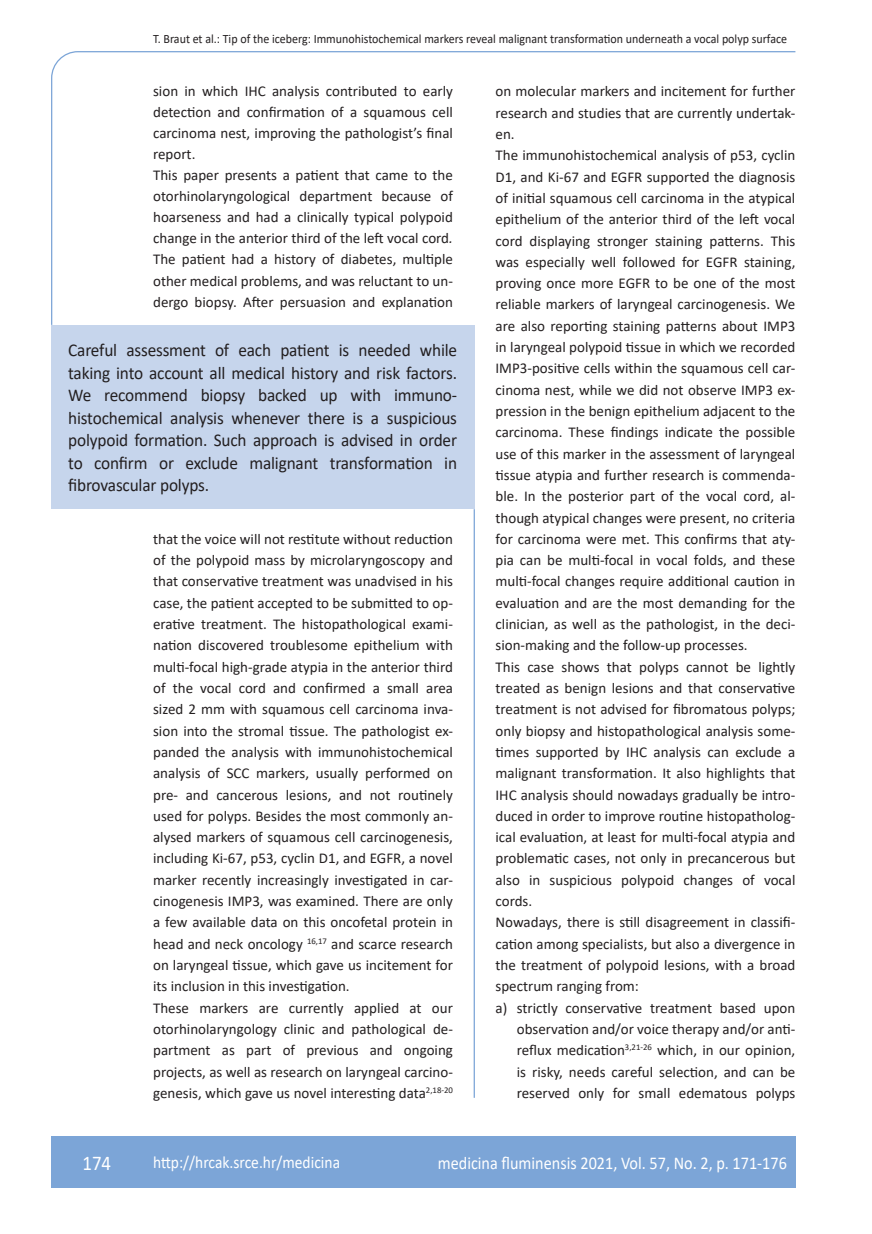
<style>
.page{position:relative;width:872px;height:1234px;background:#fff}
.page>*{position:absolute;margin:0;border:0;box-sizing:border-box;transform-origin:0 0}
.t1{font:21px "Calibri";color:#fff;scale:.9 1}
.anterfile{font:18px/22.5px "Calibri";letter-spacing:-.01em;color:#231f20;text-align:justify;scale:.96 1}
.t2{font:18px "Calibri";color:#fff;scale:.9 1}
.t3{font:17.25px "Calibri";color:#fff;scale:.9 1}
.osnovni_tekst_engl{font:15px/21.3px "Calibri";color:#231f20;text-align:justify}
.glava{font:12.75px "Calibri";color:#231f20;scale:.94 1}
.s1{font-style:italic}
</style>
<div class="page">
<svg style="left:51px;top:51px;width:745px;height:275px"></svg>
<hr style="left:473px;top:509px;width:2px;height:588px;background:#7ca5d7">
<div style="left:51px;top:1135px;width:744px;height:51px;background:#7ca5d7"></div>
<div style="left:51px;top:325px;width:423px;height:184px;background:#c6d5ec"></div>
<p class="glava" style="left:153px;top:29px;width:676px">T. Braut et al.: Tip of the iceberg: Immunohistochemical markers reveal malignant transformation underneath a vocal polyp surface</p>
<p class="osnovni_tekst_engl" style="left:153px;top:80px;width:301px">sion in which IHC analysis contributed to early detection and confirmation of a squamous cell carcinoma nest, improving the pathologist’s final report.</p>
<p class="osnovni_tekst_engl" style="left:153px;top:164px;width:301px">This paper presents a patient that came to the otorhinolaryngological department because of hoarseness and had a clinically typical polypoid change in the anterior third of the left vocal cord<span class="s1">.<br></span>The patient had a history of diabetes, multiple other medical problems, and was reluctant to un&shy;dergo biopsy. After persuasion and explanation</p>
<p class="anterfile" style="left:68px;top:338px;width:407px">Careful assessment of each patient is needed while taking into account all medical history and risk factors.<br>We recommend biopsy backed up with immuno&shy;histochemical analysis whenever there is a suspicious polypoid formation. Such approach is advised in order to confirm or exclude malignant transformation in fibrovascular polyps.</p>
<p class="osnovni_tekst_engl" style="left:153px;top:527px;width:301px">that the voice will not restitute without reduction of the polypoid mass by microlaryngoscopy and that conservative treatment was unadvised in his case, the patient accepted to be submitted to op&shy;erative treatment. The histopathological exami&shy;nation discovered troublesome epithelium with multi-focal high-grade atypia in the anterior third of the vocal cord and confirmed a small area sized 2 mm with squamous cell carcinoma inva&shy;sion into the stromal tissue. The pathologist ex&shy;panded the analysis with immunohistochemical analysis of SCC markers, usually performed on pre- and cancerous lesions, and not routinely used for polyps. Besides the most commonly an&shy;alysed markers of squamous cell carcinogenesis, including Ki-67, p53, cyclin D1, and EGFR, a novel marker recently increasingly investigated in car&shy;cinogenesis IMP3, was examined. There are only a few available data on this oncofetal protein in head and neck oncology <sup>16,17</sup> and scarce research on laryngeal tissue, which gave us incitement for its inclusion in this investigation.</p>
<p class="osnovni_tekst_engl" style="left:153px;top:996px;width:301px">These markers are currently applied at our otorhinolaryngology clinic and pathological de&shy;partment as part of previous and ongoing projects, as well as research on laryngeal carcino&shy;genesis, which gave us novel interesting data<sup>2,18-20</sup></p>
<p class="osnovni_tekst_engl" style="left:495px;top:80px;width:301px">on molecular markers and incitement for further research and studies that are currently undertak&shy;en.</p>
<p class="osnovni_tekst_engl" style="left:495px;top:144px;width:301px">The immunohistochemical analysis of p53, cyclin D1, and Ki-67 and EGFR supported the diagnosis of initial squamous cell carcinoma in the atypical epithelium of the anterior third of the left vocal cord displaying stronger staining patterns. This was especially well followed for EGFR staining, proving once more EGFR to be one of the most reliable markers of laryngeal carcinogenesis. We are also reporting staining patterns about IMP3 in laryngeal polypoid tissue in which we recorded IMP3-positive cells within the squamous cell car&shy;cinoma nest, while we did not observe IMP3 ex&shy;pression in the benign epithelium adjacent to the carcinoma. These findings indicate the possible use of this marker in the assessment of laryngeal tissue atypia and further research is commenda&shy;ble. In the posterior part of the vocal cord, al&shy;though atypical changes were present, no criteria for carcinoma were met. This confirms that aty&shy;pia can be multi-focal in vocal folds, and these multi-focal changes require additional caution in evaluation and are the most demanding for the clinician, as well as the pathologist, in the deci&shy;sion-making and the follow-up processes.</p>
<p class="osnovni_tekst_engl" style="left:495px;top:655px;width:301px">This case shows that polyps cannot be lightly treated as benign lesions and that conservative treatment is not advised for fibromatous polyps; only biopsy and histopathological analysis some&shy;times supported by IHC analysis can exclude a malignant transformation. It also highlights that IHC analysis should nowadays gradually be intro&shy;duced in order to improve routine histopatholog&shy;ical evaluation, at least for multi-focal atypia and problematic cases, not only in precancerous but also in suspicious polypoid changes of vocal cords.</p>
<p class="osnovni_tekst_engl" style="left:495px;top:911px;width:301px">Nowadays, there is still disagreement in classifi&shy;cation among specialists, but also a divergence in the treatment of polypoid lesions, with a broad spectrum ranging from:</p>
<p class="osnovni_tekst_engl" style="left:517px;top:996px;width:280px;text-indent:-21px">a) strictly conservative treatment based upon observation and/or voice therapy and/or anti&shy;reflux medication<sup>3,21-26</sup> which, in our opinion, is risky, needs careful selection, and can be reserved only for small edematous polyps</p>
<p class="t1" style="left:82px;top:1147px;width:33px">174</p>
<p class="t3" style="left:153px;top:1149px;width:209px">http://hrcak.srce.hr/medicina</p>
<p class="t2" style="left:438px;top:1149px;width:389px">medicina fluminensis 2021, Vol. 57, No. 2, p. 171-176</p>
</div>
